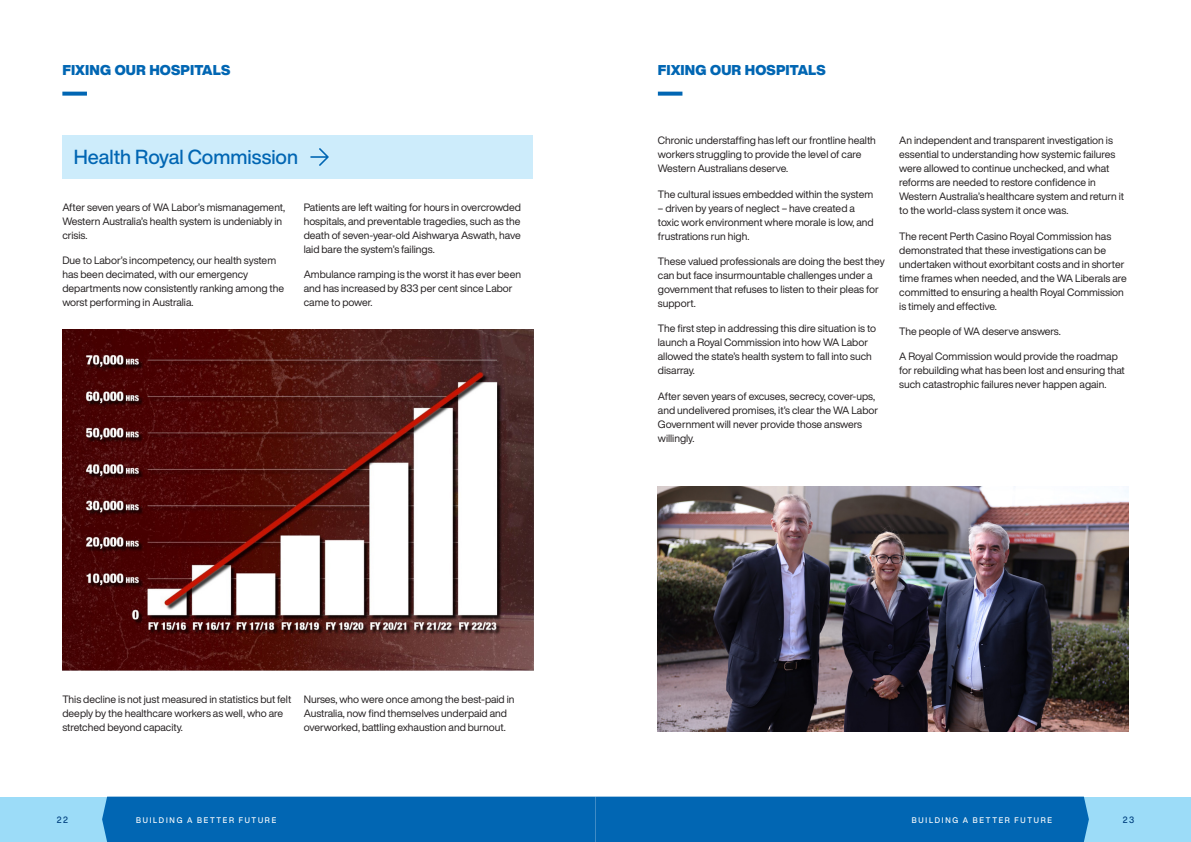
<style>
.page{position:relative;width:1191px;height:842px;background:#fff}
.page>*{position:absolute;margin:0;border:0;box-sizing:border-box;transform-origin:0 0}
.subheading{font:500 20px "Helvetica Now Display";color:#0166b3}
.t1{font:900 14px "Helvetica Now Display";letter-spacing:.01em;color:#0166b3}
.body{font:10.5px/14px "Helvetica Now Display";color:#231f20}
.t2{font:500 9px "Helvetica Now Display";color:#01407f;scale:.95 1}
.t3{font:500 8px "Helvetica Now Display";letter-spacing:.23em;color:#fff;scale:.95 1}
</style>
<div class="page">
<div style="left:844px;top:797px;width:347px;height:45px;background:#9cdcf8"></div>
<div style="left:0;top:797px;width:347px;height:45px;background:#9cdcf8"></div>
<div style="left:102px;top:797px;width:987px;height:45px;background:#0166b3"></div>
<svg style="left:62px;top:92px;width:25px;height:4px"></svg>
<svg style="left:658px;top:92px;width:24px;height:4px"></svg>
<div style="left:62px;top:135px;width:471px;height:44px;background:#cdecfb"></div>
<svg style="left:310px;top:148px;width:19px;height:18px"></svg>
<img style="left:62px;top:329px;width:471px;height:342px">
<img style="left:658px;top:487px;width:470px;height:245px">
<p class="t1" style="left:62px;top:60px;width:169px">FIXING OUR HOSPITALS</p>
<p class="t1" style="left:658px;top:60px;width:169px">FIXING OUR HOSPITALS</p>
<p class="subheading" style="left:74px;top:143px;width:226px">Health Royal Commission</p>
<p class="body" style="left:62px;top:200px;width:224px">After seven years of WA Labor’s mismanagement,<br>Western Australia’s health system is undeniably in crisis.</p>
<p class="body" style="left:62px;top:253px;width:223px">Due to Labor’s incompetency, our health system has been decimated, with our emergency departments now consistently ranking among the worst performing in Australia.</p>
<p class="body" style="left:304px;top:200px;width:219px;text-align:justify">Patients are left waiting for hours in overcrowded hospitals, and preventable tragedies, such as the death of seven-year-old Aishwarya Aswath, have laid bare the system’s failings.</p>
<p class="body" style="left:304px;top:267px;width:219px">Ambulance ramping is the worst it has ever been and has increased by 833 per cent since Labor came to power.</p>
<p class="body" style="left:658px;top:133px;width:220px">Chronic understaffing has left our frontline health workers struggling to provide the level of care<br>Western Australians deserve.</p>
<p class="body" style="left:658px;top:187px;width:217px">The cultural issues embedded within the system</p>
<p class="body" style="left:658px;top:201px;width:217px">– driven by years of neglect – have created a toxic work environment where morale is low, and frustrations run high.</p>
<p class="body" style="left:658px;top:254px;width:228px">These valued professionals are doing the best they can but face insurmountable challenges under a government that refuses to listen to their pleas for support.</p>
<p class="body" style="left:658px;top:321px;width:220px">The first step in addressing this dire situation is to launch a Royal Commission into how WA Labor allowed the state’s health system to fall into such disarray.</p>
<p class="body" style="left:658px;top:389px;width:222px">After seven years of excuses, secrecy, cover-ups, and undelivered promises, it’s clear the WA Labor Government will never provide those answers willingly.</p>
<p class="body" style="left:899px;top:133px;width:226px">An independent and transparent investigation is essential to understanding how systemic failures were allowed to continue unchecked, and what reforms are needed to restore confidence in Western Australia’s healthcare system and return it to the world-class system it once was.</p>
<p class="body" style="left:899px;top:229px;width:229px">The recent Perth Casino Royal Commission has demonstrated that these investigations can be undertaken without exorbitant costs and in shorter time frames when needed, and the WA Liberals are committed to ensuring a health Royal Commission is timely and effective.</p>
<p class="body" style="left:899px;top:324px;width:163px">The people of WA deserve answers.</p>
<p class="body" style="left:899px;top:349px;width:227px">A Royal Commission would provide the roadmap for rebuilding what has been lost and ensuring that such catastrophic failures never happen again.</p>
<p class="body" style="left:62px;top:692px;width:230px">This decline is not just measured in statistics but felt deeply by the healthcare workers as well, who are stretched beyond capacity.</p>
<p class="body" style="left:304px;top:692px;width:212px">Nurses, who were once among the best-paid in<br>Australia, now find themselves underpaid and overworked, battling exhaustion and burnout.</p>
<p class="t2" style="left:57px;top:814px;width:14px">22</p>
<p class="t3" style="left:136px;top:814px;width:149px">BUILDING A BETTER FUTURE</p>
<p class="t3" style="left:912px;top:814px;width:149px">BUILDING A BETTER FUTURE</p>
<p class="t2" style="left:1122px;top:814px;width:14px">23</p>
</div>
